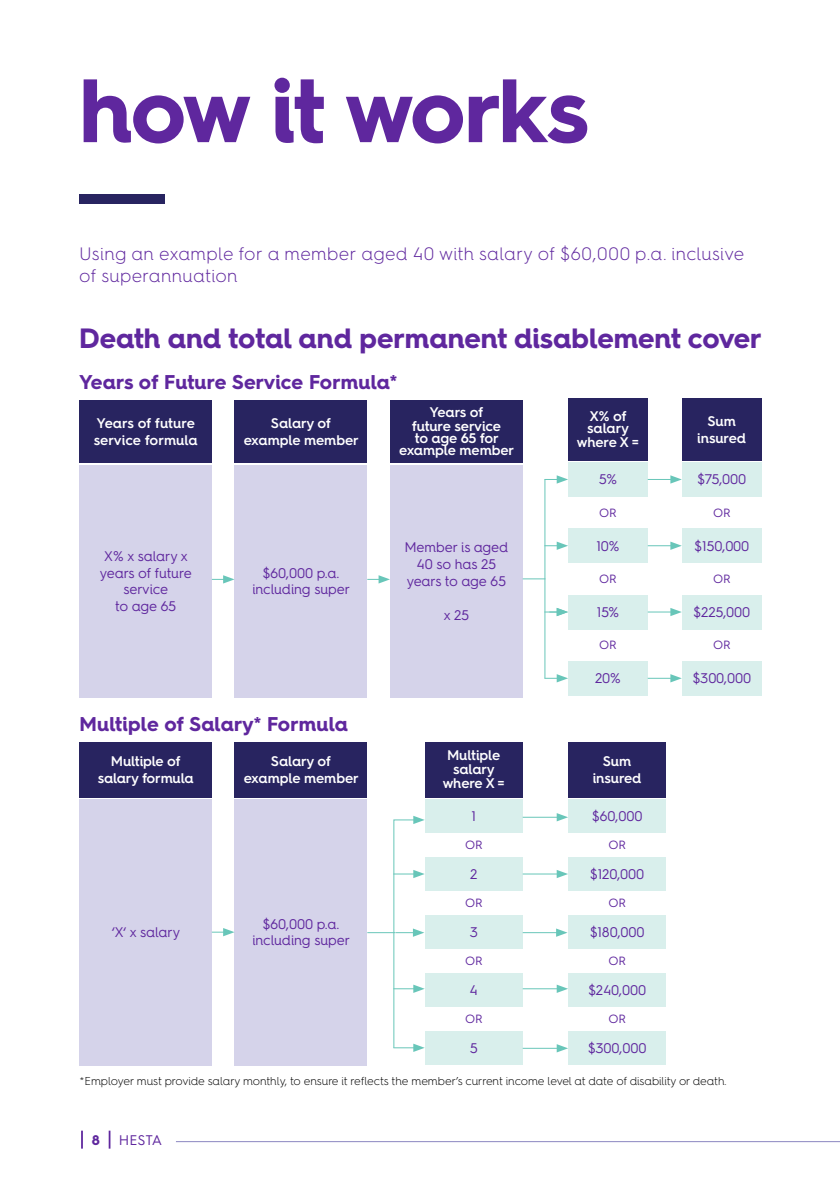
<style>
.page{position:relative;width:840px;height:1191px;background:#fff}
.page>*{position:absolute;margin:0;border:0;box-sizing:border-box;transform-origin:0 0}
.t1{font:700 90px "Hurme Geometric Sans 4";letter-spacing:-.025em;color:#5f279e}
.t2{font:700 28px "Hurme Geometric Sans 4";color:#5f279e}
.t3{font:700 20px "Hurme Geometric Sans 4";letter-spacing:.01em;color:#5f279e}
.t4{font:300 18px/22px "Hurme Geometric Sans 4";letter-spacing:.01em;color:#5f279e}
.t5{font:14px/16.8px "Hurme Geometric Sans 4";letter-spacing:-.01em;color:#5f279e;text-align:center}
.t6{font:600 14px/16.8px "Hurme Geometric Sans 4";letter-spacing:-.015em;color:#fff;text-align:center}
.t7{font:700 14px "Hurme Geometric Sans 4";color:#5f279e}
.t8{font:12px "Hurme Geometric Sans 4";letter-spacing:-.01em;color:#5f279e}
.t9{font:300 11.6px "Hurme Geometric Sans 4";letter-spacing:-.015em;color:#000}
</style>
<div class="page">
<svg style="left:81px;top:1130px;width:2px;height:18px"></svg>
<svg style="left:109px;top:1130px;width:1px;height:18px"></svg>
<hr style="left:176px;top:1141px;width:663px;height:1px;background:#8b87c1">
<div style="left:79px;top:195px;width:85px;height:9px;background:#282460"></div>
<div style="left:234px;top:400px;width:133px;height:63px;background:#282460"></div>
<div style="left:234px;top:465px;width:133px;height:232px;background:#d5d3ea"></div>
<div style="left:568px;top:398px;width:79px;height:62px;background:#282460"></div>
<div style="left:568px;top:462px;width:79px;height:34px;background:#d9efec"></div>
<div style="left:681px;top:462px;width:80px;height:34px;background:#d9efec"></div>
<div style="left:568px;top:529px;width:79px;height:34px;background:#d9efec"></div>
<div style="left:681px;top:529px;width:80px;height:34px;background:#d9efec"></div>
<div style="left:568px;top:595px;width:79px;height:34px;background:#d9efec"></div>
<div style="left:681px;top:595px;width:80px;height:34px;background:#d9efec"></div>
<div style="left:568px;top:661px;width:79px;height:34px;background:#d9efec"></div>
<div style="left:681px;top:661px;width:80px;height:34px;background:#d9efec"></div>
<div style="left:681px;top:398px;width:80px;height:62px;background:#282460"></div>
<div style="left:390px;top:400px;width:132px;height:63px;background:#282460"></div>
<div style="left:390px;top:465px;width:132px;height:232px;background:#d5d3ea"></div>
<div style="left:80px;top:400px;width:132px;height:63px;background:#282460"></div>
<div style="left:80px;top:465px;width:132px;height:232px;background:#d5d3ea"></div>
<div style="left:80px;top:742px;width:132px;height:55px;background:#282460"></div>
<div style="left:80px;top:799px;width:132px;height:266px;background:#d5d3ea"></div>
<div style="left:234px;top:742px;width:133px;height:55px;background:#282460"></div>
<div style="left:234px;top:799px;width:133px;height:266px;background:#d5d3ea"></div>
<div style="left:568px;top:742px;width:97px;height:55px;background:#282460"></div>
<div style="left:568px;top:799px;width:97px;height:33px;background:#d9efec"></div>
<div style="left:568px;top:857px;width:97px;height:34px;background:#d9efec"></div>
<div style="left:568px;top:915px;width:97px;height:34px;background:#d9efec"></div>
<div style="left:568px;top:973px;width:97px;height:34px;background:#d9efec"></div>
<div style="left:568px;top:1031px;width:97px;height:34px;background:#d9efec"></div>
<div style="left:424px;top:742px;width:98px;height:55px;background:#282460"></div>
<div style="left:424px;top:799px;width:98px;height:33px;background:#d9efec"></div>
<div style="left:424px;top:857px;width:98px;height:34px;background:#d9efec"></div>
<div style="left:424px;top:915px;width:98px;height:34px;background:#d9efec"></div>
<div style="left:424px;top:973px;width:98px;height:34px;background:#d9efec"></div>
<div style="left:424px;top:1031px;width:98px;height:34px;background:#d9efec"></div>
<svg style="left:367px;top:815px;width:57px;height:237px"></svg>
<svg style="left:647px;top:475px;width:34px;height:8px"></svg>
<svg style="left:647px;top:541px;width:34px;height:9px"></svg>
<svg style="left:647px;top:608px;width:34px;height:8px"></svg>
<svg style="left:367px;top:575px;width:23px;height:8px"></svg>
<svg style="left:212px;top:575px;width:22px;height:8px"></svg>
<svg style="left:212px;top:928px;width:22px;height:8px"></svg>
<svg style="left:647px;top:674px;width:34px;height:8px"></svg>
<hr style="left:544px;top:479px;width:1px;height:199px;background:#68c6b9">
<svg style="left:522px;top:578px;width:23px;height:1px"></svg>
<svg style="left:544px;top:475px;width:23px;height:8px"></svg>
<svg style="left:544px;top:541px;width:23px;height:9px"></svg>
<svg style="left:544px;top:608px;width:23px;height:8px"></svg>
<svg style="left:544px;top:674px;width:23px;height:8px"></svg>
<hr style="left:522px;top:873px;width:37px;height:1px;background:#68c6b9">
<svg style="left:556px;top:870px;width:11px;height:8px"></svg>
<hr style="left:522px;top:816px;width:37px;height:1px;background:#68c6b9">
<svg style="left:556px;top:813px;width:11px;height:8px"></svg>
<hr style="left:522px;top:932px;width:37px;height:1px;background:#68c6b9">
<svg style="left:555px;top:928px;width:12px;height:8px"></svg>
<hr style="left:522px;top:988px;width:37px;height:1px;background:#68c6b9">
<svg style="left:556px;top:984px;width:11px;height:9px"></svg>
<hr style="left:522px;top:1047px;width:37px;height:1px;background:#68c6b9">
<svg style="left:556px;top:1044px;width:11px;height:8px"></svg>
<h1 class="t1" style="left:79px;top:47px;width:511px">how it works</h1>
<p class="t4" style="left:79px;top:242px;width:666px">Using an example for a member aged 40 with salary of $60,000 p.a. inclusive of superannuation</p>
<h2 class="t2" style="left:79px;top:318px;width:683px">Death and total and permanent disablement cover</h2>
<h3 class="t3" style="left:79px;top:368px;width:319px">Years of Future Service Formula*</h3>
<p class="t6" style="left:94px;top:414px;width:106px;text-align:left">Years of future service formula</p>
<p class="t5" style="left:100px;top:547px;width:93px">X% x salary x years of future service<br>to age 65</p>
<p class="t6" style="left:243px;top:414px;width:116px">Salary of example member</p>
<p class="t5" style="left:252px;top:564px;width:99px">$60,000 p.a. including super</p>
<h3 class="t3" style="left:80px;top:709px;width:270px">Multiple of Salary* Formula</h3>
<p class="t6" style="left:98px;top:752px;width:98px">Multiple of salary formula</p>
<p class="t6" style="left:243px;top:752px;width:116px">Salary of example member</p>
<p class="t5" style="left:112px;top:923px;width:70px">‘X‘ x salary</p>
<p class="t5" style="left:252px;top:915px;width:99px">$60,000 p.a. including super</p>
<p class="t6" style="left:411px;top:405px;width:91px;line-height:14px">Years of future service</p>
<p class="t6" style="left:399px;top:432px;width:116px;line-height:12px">to age 65 for example member</p>
<p class="t5" style="left:404px;top:539px;width:105px">Member is aged<br>40 so has 25 years to age 65</p>
<p class="t5" style="left:443px;top:606px;width:27px">x 25</p>
<p class="t6" style="left:442px;top:748px;width:63px;line-height:14px">Multiple salary where X =</p>
<p class="t5" style="left:471px;top:807px;width:6px">1</p>
<p class="t8" style="left:465px;top:836px;width:19px">OR</p>
<p class="t5" style="left:470px;top:865px;width:9px">2</p>
<p class="t8" style="left:465px;top:894px;width:19px">OR</p>
<p class="t5" style="left:469px;top:923px;width:10px">3</p>
<p class="t8" style="left:465px;top:952px;width:19px">OR</p>
<p class="t5" style="left:469px;top:981px;width:10px">4</p>
<p class="t8" style="left:465px;top:1010px;width:19px">OR</p>
<p class="t5" style="left:469px;top:1039px;width:10px">5</p>
<p class="t6" style="left:587px;top:410px;width:43px;line-height:12px;text-align:left">X% of salary</p>
<p class="t6" style="left:576px;top:433px;width:63px">where X =</p>
<p class="t5" style="left:598px;top:470px;width:20px">5%</p>
<p class="t5" style="left:697px;top:470px;width:50px">$75,000</p>
<p class="t8" style="left:599px;top:504px;width:19px">OR</p>
<p class="t8" style="left:712px;top:504px;width:19px">OR</p>
<p class="t6" style="left:696px;top:412px;width:50px">Sum insured</p>
<p class="t5" style="left:596px;top:537px;width:24px">10%</p>
<p class="t5" style="left:694px;top:537px;width:57px">$150,000</p>
<p class="t8" style="left:599px;top:570px;width:19px">OR</p>
<p class="t8" style="left:712px;top:570px;width:19px">OR</p>
<p class="t5" style="left:596px;top:603px;width:24px">15%</p>
<p class="t5" style="left:693px;top:603px;width:58px">$225,000</p>
<p class="t8" style="left:599px;top:636px;width:19px">OR</p>
<p class="t8" style="left:712px;top:636px;width:19px">OR</p>
<p class="t5" style="left:594px;top:669px;width:27px">20%</p>
<p class="t5" style="left:692px;top:669px;width:60px">$300,000</p>
<p class="t6" style="left:592px;top:752px;width:50px">Sum insured</p>
<p class="t5" style="left:591px;top:807px;width:52px">$60,000</p>
<p class="t8" style="left:608px;top:836px;width:19px">OR</p>
<p class="t5" style="left:589px;top:865px;width:56px">$120,000</p>
<p class="t8" style="left:608px;top:894px;width:19px">OR</p>
<p class="t5" style="left:589px;top:923px;width:56px">$180,000</p>
<p class="t8" style="left:608px;top:952px;width:19px">OR</p>
<p class="t5" style="left:587px;top:981px;width:60px">$240,000</p>
<p class="t8" style="left:608px;top:1010px;width:19px">OR</p>
<p class="t5" style="left:587px;top:1039px;width:60px">$300,000</p>
<p class="t9" style="left:80px;top:1073px;width:648px">*Employer must provide salary monthly, to ensure it reflects the member’s current income level at date of disability or death.</p>
<p class="t7" style="left:92px;top:1130px;width:10px">8</p>
<p class="t5" style="left:119px;top:1131px;width:45px">HESTA</p>
</div>
